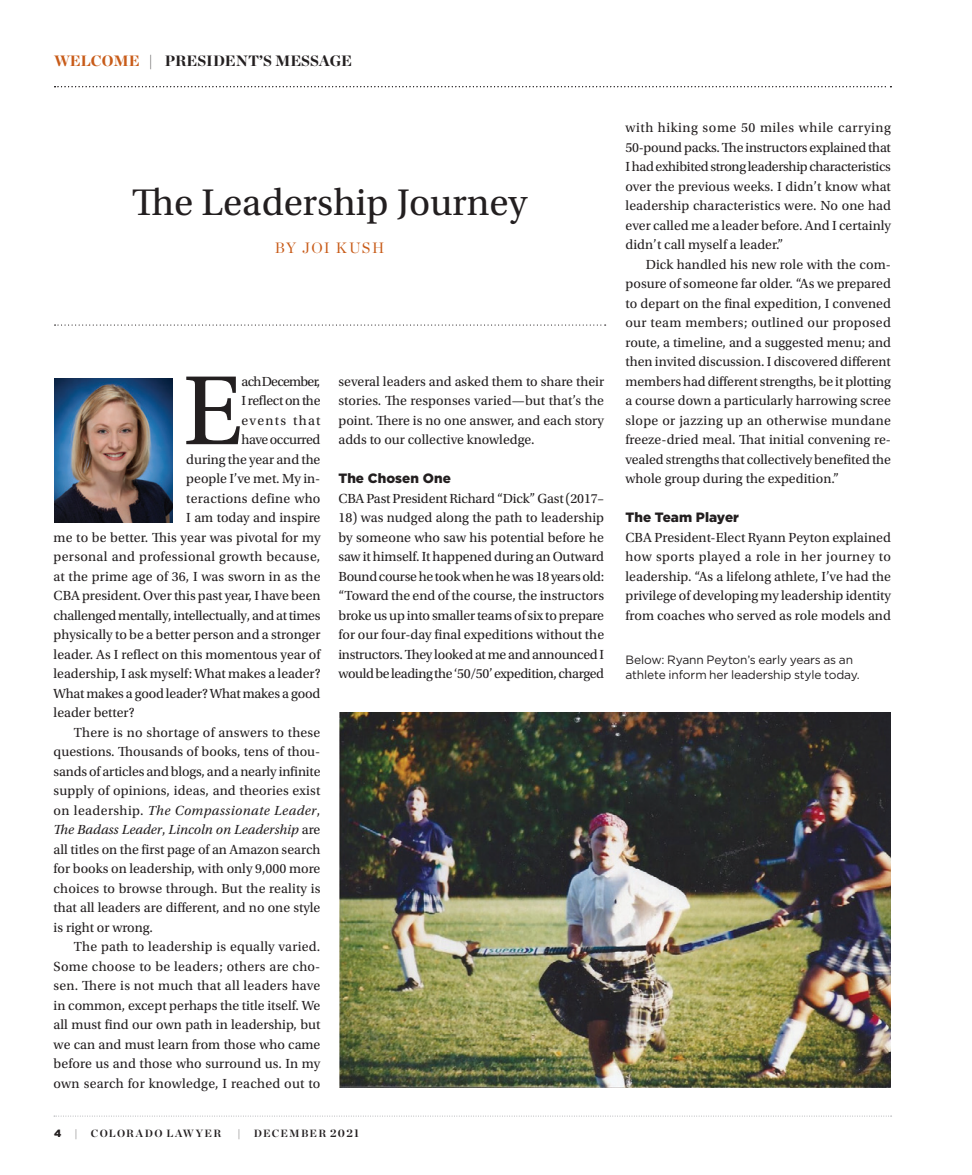
<style>
.page{position:relative;width:972px;height:1175px;background:#fff}
.page>*{position:absolute;margin:0;border:0;box-sizing:border-box;transform-origin:0 0}
.Body_IntroPar{font:103.5px "Utopia Std";color:#231f20}
.Headline{font:39px "Utopia Std";color:#231f20}
.t1{font:900 15px "Chronicle Display";color:#231f20}
.Byline{font:15px "Chronicle Display";letter-spacing:.085em;color:#c85b18}
.Body_Text{font:13.8px/19.5px "Utopia Std";color:#231f20;text-align:justify}
.Body_IntroPar-2{font:13.8px "Utopia Std";color:#231f20}
.Body_IntroPar-3{font:13.8px "Utopia Std";letter-spacing:-.02em;color:#231f20}
.Body_IntroPar-4{font:13.8px "Utopia Std";letter-spacing:.025em;color:#231f20}
.Body_IntroPar-5{font:13.8px "Utopia Std";letter-spacing:.02em;color:#231f20}
.Body_IntroPar-6{font:13.8px "Utopia Std";letter-spacing:-.025em;color:#231f20}
.Body_IntroPar-7{font:13.8px "Utopia Std";letter-spacing:-.05em;color:#231f20}
.Body_IntroPar-8{font:13.8px "Utopia Std";letter-spacing:-.03em;color:#231f20}
.Body_IntroPar-9{font:13.8px "Utopia Std";letter-spacing:.09em;color:#231f20}
.Body_Subhead{font:900 13.5px "Gotham";letter-spacing:.005em;color:#231f20}
.Photo_caption{font:12px "Gotham";letter-spacing:-.01em;color:#231f20}
.t2{font:700 10.5px "Chronicle Display";letter-spacing:.115em;color:#231f20}
.t3{font:900 10.5px "Gotham";color:#231f20}
.s1{color:#c85b18}
.s2{font-style:italic}
.s3{font-size:11.25px}
</style>
<div class="page">
<svg style="left:54px;top:1115px;width:838px;height:1px"></svg>
<img style="left:54px;top:378px;width:119px;height:144px">
<svg style="left:55px;top:86px;width:836px;height:1px"></svg>
<svg style="left:55px;top:324px;width:551px;height:2px"></svg>
<img style="left:340px;top:712px;width:551px;height:376px">
<p class="t1" style="left:54px;top:48px;width:300px"><span class="s1">WELCOME</span> | PRESIDENT’S MESSAGE</p>
<p class="Headline" style="left:132px;top:181px;width:396px">The Leadership Journey</p>
<p class="Byline" style="left:275px;top:236px;width:111px">BY JOI KUSH</p>
<p class="Body_IntroPar" style="left:183px;top:355px;width:61px">E</p>
<p class="Body_IntroPar-7" style="left:242px;top:374px;width:80px">ach December,</p>
<p class="Body_IntroPar-6" style="left:242px;top:393px;width:80px">I reflect on the</p>
<p class="Body_IntroPar-9" style="left:242px;top:413px;width:80px">events that</p>
<p class="Body_IntroPar-8" style="left:242px;top:432px;width:80px">have occurred</p>
<p class="Body_IntroPar-2" style="left:186px;top:452px;width:136px">during the year and the</p>
<p class="Body_IntroPar-2" style="left:186px;top:471px;width:136px">people I’ve met. My in-</p>
<p class="Body_IntroPar-5" style="left:186px;top:491px;width:136px">teractions define who</p>
<p class="Body_IntroPar-2" style="left:186px;top:510px;width:136px">I am today and inspire</p>
<p class="Body_IntroPar-2" style="left:54px;top:530px;width:268px">me to be better. This year was pivotal for my</p>
<p class="Body_IntroPar-4" style="left:54px;top:549px;width:268px">personal and professional growth because,</p>
<p class="Body_IntroPar-2" style="left:54px;top:569px;width:268px">at the prime age of 36, I was sworn in as the</p>
<p class="Body_IntroPar-2" style="left:54px;top:588px;width:268px">CBA president. Over this past year, I have been</p>
<p class="Body_IntroPar-3" style="left:54px;top:608px;width:268px">challenged mentally, intellectually, and at times</p>
<p class="Body_IntroPar-2" style="left:54px;top:627px;width:268px">physically to be a better person and a stronger</p>
<p class="Body_IntroPar-2" style="left:54px;top:647px;width:268px">leader. As I reflect on this momentous year of</p>
<p class="Body_IntroPar-2" style="left:54px;top:666px;width:268px">leadership, I ask myself: What makes a leader?</p>
<p class="Body_IntroPar-2" style="left:54px;top:686px;width:268px">What makes a good leader? What makes a good</p>
<p class="Body_IntroPar-2" style="left:54px;top:705px;width:83px">leader better?</p>
<p class="Body_Text" style="left:54px;top:723px;width:268px;text-indent:20px">There is no shortage of answers to these questions. Thousands of books, tens of thou&shy;sands of articles and blogs, and a nearly infinite supply of opinions, ideas, and theories exist on leadership. <span class="s2">The Compassionate Leader</span>, <span class="s2">The Badass Leader</span>, <span class="s2">Lincoln on Leadership</span> are all titles on the first page of an Amazon search for books on leadership, with only 9,000 more choices to browse through. But the reality is that all leaders are different, and no one style is right or wrong.</p>
<p class="Body_Text" style="left:54px;top:937px;width:268px;text-indent:20px">The path to leadership is equally varied.<br>Some choose to be leaders; others are cho&shy;sen. There is not much that all leaders have in common, except perhaps the title itself. We all must find our own path in leadership, but we can and must learn from those who came before us and those who surround us. In my own search for knowledge, I reached out to</p>
<p class="Body_Text" style="left:338px;top:372px;width:267px">several leaders and asked them to share their stories. The responses varied—but that’s the point. There is no one answer, and each story adds to our collective knowledge.</p>
<p class="Body_Subhead" style="left:338px;top:469px;width:114px">The Chosen One</p>
<p class="Body_Text" style="left:338px;top:489px;width:267px">CBA Past President Richard “Dick” Gast (2017–</p>
<p class="Body_Text" style="left:338px;top:508px;width:267px">18) was nudged along the path to leadership by someone who saw his potential before he saw it himself. It happened during an Outward Bound course he took when he was 18 years old: “Toward the end of the course, the instructors broke us up into smaller teams of six to prepare for our four-day final expeditions without the instructors. They looked at me and announced I would be leading the ‘50/50’ expedition, charged</p>
<p class="t3" style="left:54px;top:1126px;width:9px">4</p>
<p class="t2" style="left:75px;top:1125px;width:5px">|</p>
<p class="t2" style="left:91px;top:1125px;width:132px">COLORADO LAWYER</p>
<p class="t2" style="left:237px;top:1125px;width:5px">|</p>
<p class="t2" style="left:254px;top:1125px;width:107px">DECEMBER <span class="s3">2021</span></p>
<p class="Body_Text" style="left:626px;top:118px;width:267px">with hiking some 50 miles while carrying 50-pound packs. The instructors explained that I had exhibited strong leadership characteristics over the previous weeks. I didn’t know what leadership characteristics were. No one had ever called me a leader before. And I certainly didn’t call myself a leader.”</p>
<p class="Body_Text" style="left:626px;top:255px;width:267px;text-indent:20px">Dick handled his new role with the com&shy;posure of someone far older. “As we prepared to depart on the final expedition, I convened our team members; outlined our proposed route, a timeline, and a suggested menu; and then invited discussion. I discovered different members had different strengths, be it plotting a course down a particularly harrowing scree slope or jazzing up an otherwise mundane freeze-dried meal. That initial convening re&shy;vealed strengths that collectively benefited the whole group during the expedition.”</p>
<p class="Body_Subhead" style="left:626px;top:508px;width:115px">The Team Player</p>
<p class="Body_Text" style="left:626px;top:528px;width:267px">CBA President-Elect Ryann Peyton explained how sports played a role in her journey to leadership. “As a lifelong athlete, I’ve had the privilege of developing my leadership identity from coaches who served as role models and</p>
<p class="Photo_caption" style="left:626px;top:652px;width:229px">Below: Ryann Peyton’s early years as an</p>
<p class="Photo_caption" style="left:626px;top:667px;width:236px">athlete inform her leadership style today.</p>
</div>
